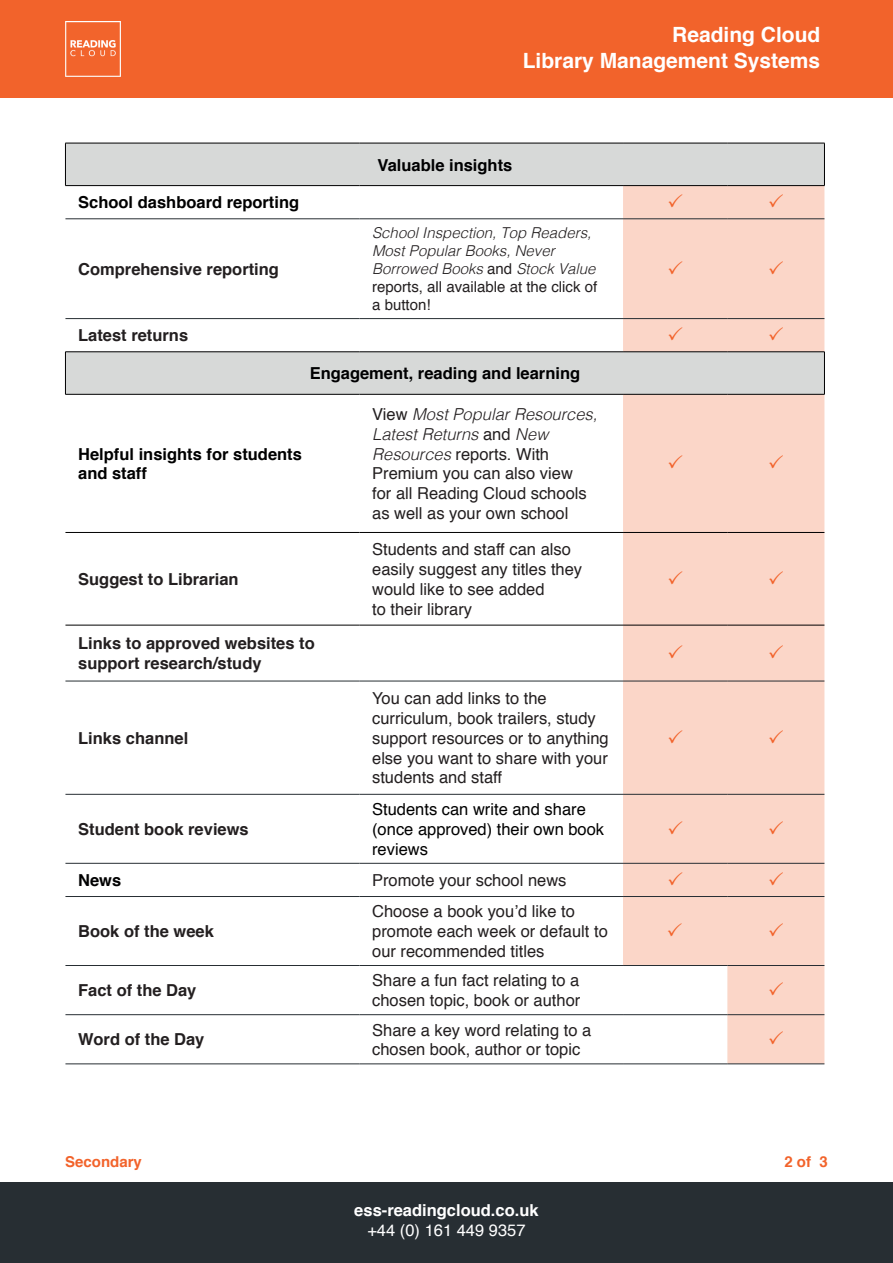
<style>
.page{position:relative;width:893px;height:1263px;background:#fff}
.page>*{position:absolute;margin:0;border:0;box-sizing:border-box;transform-origin:0 0}
.t1{font:700 21px/25.2px "Helvetica";color:#fff;text-align:right}
.t2{font:16.5px/19.8px "Helvetica";color:#231f20}
.t3{font:700 16.5px/19.8px "Helvetica";color:#231f20}
.t4{font:700 16.5px/19.8px "Helvetica";color:#000001}
.t5{font:16.5px/19.8px "Helvetica";color:#000001}
.t6{font:700 16.5px/19.8px "Helvetica";color:#fff;text-align:center}
.t7{font:italic 300 15px/18px "Helvetica";color:#231f20}
.t8{font:700 15px "Helvetica";color:#f2632b}
.s1{font-weight:400;font-style:normal}
.s2{font-weight:300;font-style:italic}
.s3{font-style:inherit}
.s4{font-weight:400}
</style>
<div class="page">
<svg style="left:65px;top:144px;width:759px;height:250px"></svg>
<div style="left:623px;top:186px;width:201px;height:877px;background:#fbd6c8"></div>
<hr style="left:65px;top:143px;width:294px;height:1px;background:#000001">
<hr style="left:65px;top:143px;width:1px;height:42px;background:#000001">
<hr style="left:359px;top:143px;width:264px;height:1px;background:#000001">
<hr style="left:623px;top:143px;width:104px;height:1px;background:#000001">
<hr style="left:727px;top:143px;width:98px;height:1px;background:#000001">
<hr style="left:824px;top:143px;width:1px;height:42px;background:#000001">
<hr style="left:65px;top:185px;width:294px;height:1px;background:#000001">
<hr style="left:359px;top:185px;width:264px;height:1px;background:#000001">
<hr style="left:623px;top:185px;width:104px;height:1px;background:#000001">
<hr style="left:727px;top:185px;width:98px;height:1px;background:#000001">
<hr style="left:65px;top:351px;width:294px;height:1px;background:#000001">
<hr style="left:65px;top:352px;width:1px;height:42px;background:#000001">
<hr style="left:359px;top:351px;width:264px;height:1px;background:#000001">
<hr style="left:623px;top:351px;width:104px;height:1px;background:#000001">
<hr style="left:727px;top:351px;width:98px;height:1px;background:#000001">
<hr style="left:824px;top:352px;width:1px;height:42px;background:#000001">
<hr style="left:65px;top:394px;width:294px;height:1px;background:#000001">
<hr style="left:359px;top:394px;width:264px;height:1px;background:#000001">
<hr style="left:623px;top:394px;width:104px;height:1px;background:#000001">
<hr style="left:727px;top:394px;width:98px;height:1px;background:#000001">
<hr style="left:65px;top:532px;width:294px;height:1px;background:#000001">
<hr style="left:359px;top:532px;width:264px;height:1px;background:#000001">
<hr style="left:623px;top:532px;width:104px;height:1px;background:#000001">
<hr style="left:727px;top:532px;width:97px;height:1px;background:#000001">
<hr style="left:65px;top:625px;width:294px;height:1px;background:#000001">
<hr style="left:359px;top:625px;width:264px;height:1px;background:#000001">
<hr style="left:623px;top:625px;width:104px;height:1px;background:#000001">
<hr style="left:727px;top:625px;width:97px;height:1px;background:#000001">
<hr style="left:65px;top:219px;width:294px;height:1px;background:#272e33">
<hr style="left:359px;top:219px;width:264px;height:1px;background:#272e33">
<hr style="left:623px;top:219px;width:104px;height:1px;background:#272e33">
<hr style="left:727px;top:219px;width:97px;height:1px;background:#272e33">
<hr style="left:65px;top:318px;width:294px;height:1px;background:#272e33">
<hr style="left:359px;top:318px;width:264px;height:1px;background:#272e33">
<hr style="left:623px;top:318px;width:104px;height:1px;background:#272e33">
<hr style="left:727px;top:318px;width:97px;height:1px;background:#272e33">
<hr style="left:65px;top:681px;width:294px;height:1px;background:#272e33">
<hr style="left:359px;top:681px;width:264px;height:1px;background:#272e33">
<hr style="left:623px;top:681px;width:104px;height:1px;background:#272e33">
<hr style="left:727px;top:681px;width:97px;height:1px;background:#272e33">
<hr style="left:65px;top:794px;width:294px;height:1px;background:#272e33">
<hr style="left:359px;top:794px;width:264px;height:1px;background:#272e33">
<hr style="left:623px;top:794px;width:104px;height:1px;background:#272e33">
<hr style="left:727px;top:794px;width:97px;height:1px;background:#272e33">
<hr style="left:65px;top:863px;width:294px;height:1px;background:#272e33">
<hr style="left:359px;top:863px;width:264px;height:1px;background:#272e33">
<hr style="left:623px;top:863px;width:104px;height:1px;background:#272e33">
<hr style="left:727px;top:863px;width:97px;height:1px;background:#272e33">
<hr style="left:65px;top:896px;width:294px;height:1px;background:#272e33">
<hr style="left:727px;top:896px;width:97px;height:1px;background:#272e33">
<hr style="left:65px;top:965px;width:294px;height:1px;background:#272e33">
<hr style="left:727px;top:965px;width:97px;height:1px;background:#272e33">
<hr style="left:65px;top:1014px;width:294px;height:1px;background:#272e33">
<hr style="left:727px;top:1014px;width:97px;height:1px;background:#272e33">
<hr style="left:65px;top:1063px;width:294px;height:1px;background:#272e33">
<hr style="left:727px;top:1063px;width:97px;height:1px;background:#272e33">
<div style="left:0;top:1182px;width:893px;height:81px;background:#272e33"></div>
<div style="left:0;top:0;width:893px;height:98px;background:#f2632b"></div>
<img style="left:65px;top:21px;width:56px;height:56px">
<svg style="left:669px;top:194px;width:13px;height:14px"></svg>
<svg style="left:769px;top:194px;width:14px;height:14px"></svg>
<svg style="left:669px;top:260px;width:13px;height:14px"></svg>
<svg style="left:769px;top:260px;width:14px;height:14px"></svg>
<svg style="left:669px;top:327px;width:13px;height:13px"></svg>
<svg style="left:769px;top:327px;width:14px;height:13px"></svg>
<svg style="left:669px;top:455px;width:13px;height:14px"></svg>
<svg style="left:769px;top:455px;width:14px;height:14px"></svg>
<svg style="left:669px;top:570px;width:13px;height:14px"></svg>
<svg style="left:769px;top:570px;width:14px;height:14px"></svg>
<svg style="left:669px;top:645px;width:13px;height:13px"></svg>
<svg style="left:769px;top:645px;width:14px;height:13px"></svg>
<svg style="left:669px;top:729px;width:13px;height:14px"></svg>
<svg style="left:769px;top:729px;width:14px;height:14px"></svg>
<svg style="left:669px;top:820px;width:13px;height:14px"></svg>
<svg style="left:769px;top:820px;width:14px;height:14px"></svg>
<svg style="left:669px;top:871px;width:13px;height:14px"></svg>
<svg style="left:769px;top:872px;width:14px;height:13px"></svg>
<svg style="left:769px;top:923px;width:14px;height:13px"></svg>
<svg style="left:769px;top:982px;width:14px;height:13px"></svg>
<svg style="left:769px;top:1031px;width:14px;height:13px"></svg>
<svg style="left:359px;top:896px;width:369px;height:168px"></svg>
<p class="t1" style="left:523px;top:23px;width:299px">Reading Cloud<br>Library Management Systems</p>
<p class="t4" style="left:78px;top:193px;width:222px">School dashboard reporting</p>
<p class="t3" style="left:78px;top:259px;width:202px">Comprehensive reporting</p>
<p class="t3" style="left:78px;top:326px;width:112px">Latest returns</p>
<p class="t4" style="left:378px;top:155px;width:136px">Valuable insights</p>
<p class="t7" style="left:372px;top:223px;width:227px">School Inspection, Top Readers,<br>Most Popular Books, Never<br>Borrowed Books <span class="s1">and</span> Stock Value <span class="s1">reports, all available at the click of a button!</span></p>
<p class="t4" style="left:310px;top:364px;width:272px">Engagement, reading and learning</p>
<p class="t4" style="left:78px;top:444px;width:225px">Helpful insights for students and staff</p>
<p class="t3" style="left:78px;top:569px;width:162px">Suggest to Librarian</p>
<p class="t2" style="left:372px;top:405px;width:227px">View <span class="s2">Most Popular Resources,<br>Latest Returns</span> and <span class="s2">New<br>Resources</span> reports. With<br>Premium you can also view<br>for all Reading Cloud schools as well as your own school</p>
<p class="t2" style="left:372px;top:540px;width:212px">Students and staff can also easily suggest any titles they would like to see added<br>to their library</p>
<p class="t3" style="left:78px;top:634px;width:238px">Links to approved websites to support research/study</p>
<p class="t3" style="left:78px;top:728px;width:112px">Links channel</p>
<p class="t3" style="left:78px;top:819px;width:172px">Student book reviews</p>
<p class="t2" style="left:372px;top:689px;width:238px">You can add links to the curriculum, book trailers, study support resources or to anything else you want to share with your students and staff</p>
<p class="t5" style="left:372px;top:800px;width:234px">Students can write and share (once approved) their own book reviews</p>
<p class="t4" style="left:78px;top:870px;width:45px">News</p>
<p class="t2" style="left:372px;top:871px;width:196px">Promote your school news</p>
<p class="t3" style="left:78px;top:922px;width:137px">Book of the week</p>
<p class="t2" style="left:372px;top:902px;width:237px">Choose a book you’d like to promote each week or default to our recommended titles</p>
<p class="t3" style="left:78px;top:981px;width:120px">Fact of the Day</p>
<p class="t2" style="left:372px;top:971px;width:210px">Share a fun fact relating to a chosen topic, book or author</p>
<p class="t3" style="left:78px;top:1030px;width:128px">Word of the Day</p>
<p class="t2" style="left:372px;top:1020px;width:221px">Share a key word relating to a chosen book, author or topic</p>
<p class="t8" style="left:65px;top:1150px;width:78px">Secondary</p>
<p class="t8" style="left:784px;top:1150px;width:45px">2 of 3</p>
<p class="t6" style="left:354px;top:1200px;width:186px"><span class="s3">ess</span>-readingcloud.co.uk <span class="s4">+44 (0) 161 449 9357</span></p>
</div>
